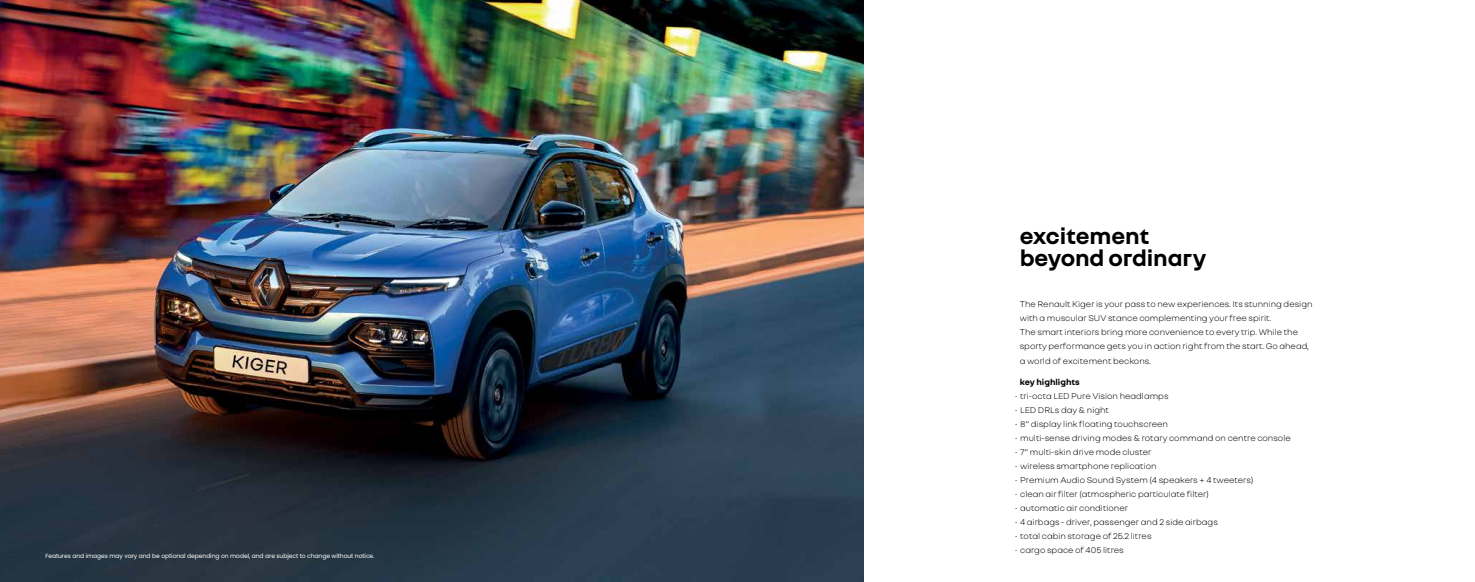
<style>
.page{position:relative;width:1475px;height:582px;background:#fff}
.page>*{position:absolute;margin:0;border:0;box-sizing:border-box;transform-origin:0 0}
.t1{font:24px/22px "Nouvel R Variable";letter-spacing:-.01em;color:#000}
.t2{font:9px/14px "Nouvel R Variable";color:#000}
.t3{font:6px "Poppins";letter-spacing:-.01em;color:#fff}
</style>
<div class="page">
<img style="left:0;top:0;width:862px;height:581px">
<p class="t3" style="left:45px;top:552px;width:330px">Features and images may vary and be optional depending on model, and are subject to change without notice.</p>
<h1 class="t1" style="left:1019px;top:223px;width:188px">excitement beyond ordinary</h1>
<p class="t2" style="left:1019px;top:296px;width:294px">The Renault Kiger is your pass to new experiences. Its stunning design with a muscular SUV stance complementing your free spirit.<br>The smart interiors bring more convenience to every trip. While the sporty performance gets you in action right from the start. Go ahead, a world of excitement beckons.</p>
<p class="t2" style="left:1019px;top:374px;width:61px">key highlights</p>
<p class="t2" style="left:1015px;top:388px;width:155px">• tri-octa LED Pure Vision headlamps</p>
<p class="t2" style="left:1015px;top:402px;width:95px">• LED DRLs day &amp; night</p>
<p class="t2" style="left:1015px;top:416px;width:154px">• 8” display link floating touchscreen</p>
<p class="t2" style="left:1015px;top:430px;width:277px">• multi-sense driving modes &amp; rotary command on centre console</p>
<p class="t2" style="left:1015px;top:444px;width:137px">• 7” multi-skin drive mode cluster</p>
<p class="t2" style="left:1015px;top:458px;width:143px">• wireless smartphone replication</p>
<p class="t2" style="left:1015px;top:472px;width:239px">• Premium Audio Sound System (4 speakers + 4 tweeters)</p>
<p class="t2" style="left:1015px;top:486px;width:195px">• clean air filter (atmospheric particulate filter)</p>
<p class="t2" style="left:1015px;top:500px;width:114px">• automatic air conditioner</p>
<p class="t2" style="left:1015px;top:514px;width:204px">• 4 airbags - driver, passenger and 2 side airbags</p>
<p class="t2" style="left:1015px;top:528px;width:138px">• total cabin storage of 25.2 litres</p>
<p class="t2" style="left:1015px;top:542px;width:110px">• cargo space of 405 litres</p>
</div>
